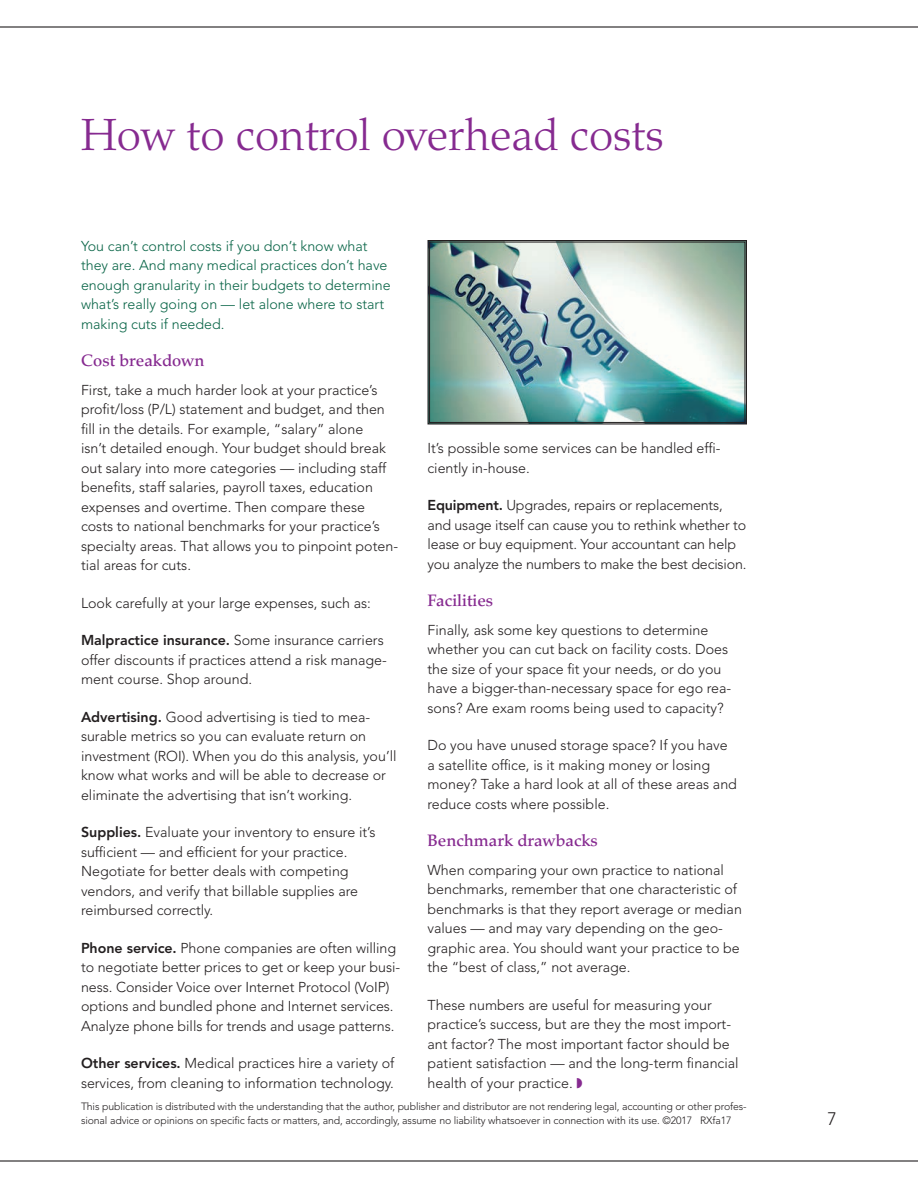
<style>
.page{position:relative;width:918px;height:1188px;background:#fff}
.page>*{position:absolute;margin:0;border:0;box-sizing:border-box;transform-origin:0 0}
.t1{font:300 45px "Palatino LT Std";color:#862a90}
.t2{font:300 18px "Avenir LT Std";color:#231f20}
.t3{font:500 16.5px "Palatino LT Std";color:#862a90}
.t4{font:300 14.25px/19.5px "Avenir LT Std";color:#231f20}
.t5{font:300 14.25px/19.5px "Avenir LT Std";color:#096547}
.t6{font:300 10.5px/13.5px "Avenir LT Std";letter-spacing:-.01em;color:#231f20}
.s1{font-weight:800}
.s2{color:#862a90}
</style>
<div class="page">
<hr style="left:0;top:26px;width:918px;height:2px;background:#231f20">
<hr style="left:0;top:1160px;width:918px;height:2px;background:#231f20">
<img style="left:427px;top:240px;width:320px;height:185px">
<div style="left:429px;top:242px;width:316px;height:181px;border:1px solid #231f20"></div>
<h1 class="t1" style="left:81px;top:108px;width:584px">How to control overhead costs</h1>
<p class="t5" style="left:81px;top:236px;width:311px">You can’t control costs if you don’t know what they are. And many medical practices don’t have enough granularity in their budgets to determine what’s really going on — let alone where to start making cuts if needed.</p>
<p class="t3" style="left:81px;top:351px;width:125px">Cost breakdown</p>
<p class="t4" style="left:81px;top:380px;width:319px">First, take a much harder look at your practice’s profit/loss (P/L) statement and budget, and then fill in the details. For example, “salary” alone<br>isn’t detailed enough. Your budget should break out salary into more categories — including staff benefits, staff salaries, payroll taxes, education expenses and overtime. Then compare these costs to national benchmarks for your practice’s specialty areas. That allows you to pinpoint poten&shy;tial areas for cuts.</p>
<p class="t4" style="left:81px;top:593px;width:291px">Look carefully at your large expenses, such as:</p>
<p class="t4" style="left:81px;top:631px;width:307px"><span class="s1">Malpractice insurance.</span> Some insurance carriers offer discounts if practices attend a risk manage&shy;ment course. Shop around.</p>
<p class="t4" style="left:81px;top:707px;width:317px"><span class="s1">Advertising.</span> Good advertising is tied to mea&shy;surable metrics so you can evaluate return on investment (ROI). When you do this analysis, you’ll know what works and will be able to decrease or eliminate the advertising that isn’t working.</p>
<p class="t4" style="left:81px;top:823px;width:296px"><span class="s1">Supplies.</span> Evaluate your inventory to ensure it’s sufficient — and efficient for your practice.<br>Negotiate for better deals with competing vendors, and verify that billable supplies are reimbursed correctly.</p>
<p class="t4" style="left:81px;top:938px;width:321px"><span class="s1">Phone service.</span> Phone companies are often willing to negotiate better prices to get or keep your busi&shy;ness. Consider Voice over Internet Protocol (VoIP) options and bundled phone and Internet services.<br>Analyze phone bills for trends and usage patterns.</p>
<p class="t4" style="left:81px;top:1054px;width:315px"><span class="s1">Other services.</span> Medical practices hire a variety of services, from cleaning to information technology.</p>
<p class="t4" style="left:428px;top:439px;width:295px">It’s possible some services can be handled effi&shy;ciently in-house.</p>
<p class="t4" style="left:428px;top:496px;width:321px"><span class="s1">Equipment.</span> Upgrades, repairs or replacements, and usage itself can cause you to rethink whether to lease or buy equipment. Your accountant can help you analyze the numbers to make the best decision.</p>
<p class="t3" style="left:428px;top:591px;width:67px">Facilities</p>
<p class="t4" style="left:428px;top:620px;width:305px">Finally, ask some key questions to determine whether you can cut back on facility costs. Does the size of your space fit your needs, or do you have a bigger-than-necessary space for ego rea&shy;sons? Are exam rooms being used to capacity?</p>
<p class="t4" style="left:428px;top:736px;width:311px">Do you have unused storage space? If you have a satellite office, is it making money or losing money? Take a hard look at all of these areas and reduce costs where possible.</p>
<p class="t3" style="left:428px;top:831px;width:172px">Benchmark drawbacks</p>
<p class="t4" style="left:428px;top:860px;width:316px">When comparing your own practice to national benchmarks, remember that one characteristic of benchmarks is that they report average or median values — and may vary depending on the geo&shy;graphic area. You should want your practice to be the “best of class,” not average.</p>
<p class="t4" style="left:428px;top:995px;width:313px">These numbers are useful for measuring your practice’s success, but are they the most import&shy;ant factor? The most important factor should be patient satisfaction — and the long-term financial health of your practice. <span class="s2">◗</span></p>
<p class="t6" style="left:81px;top:1100px;width:667px">This publication is distributed with the understanding that the author, publisher and distributor are not rendering legal, accounting or other profes&shy;sional advice or opinions on specific facts or matters, and, accordingly, assume no liability whatsoever in connection with its use. ©2017 RXfa17</p>
<p class="t2" style="left:828px;top:1108px;width:11px">7</p>
</div>
